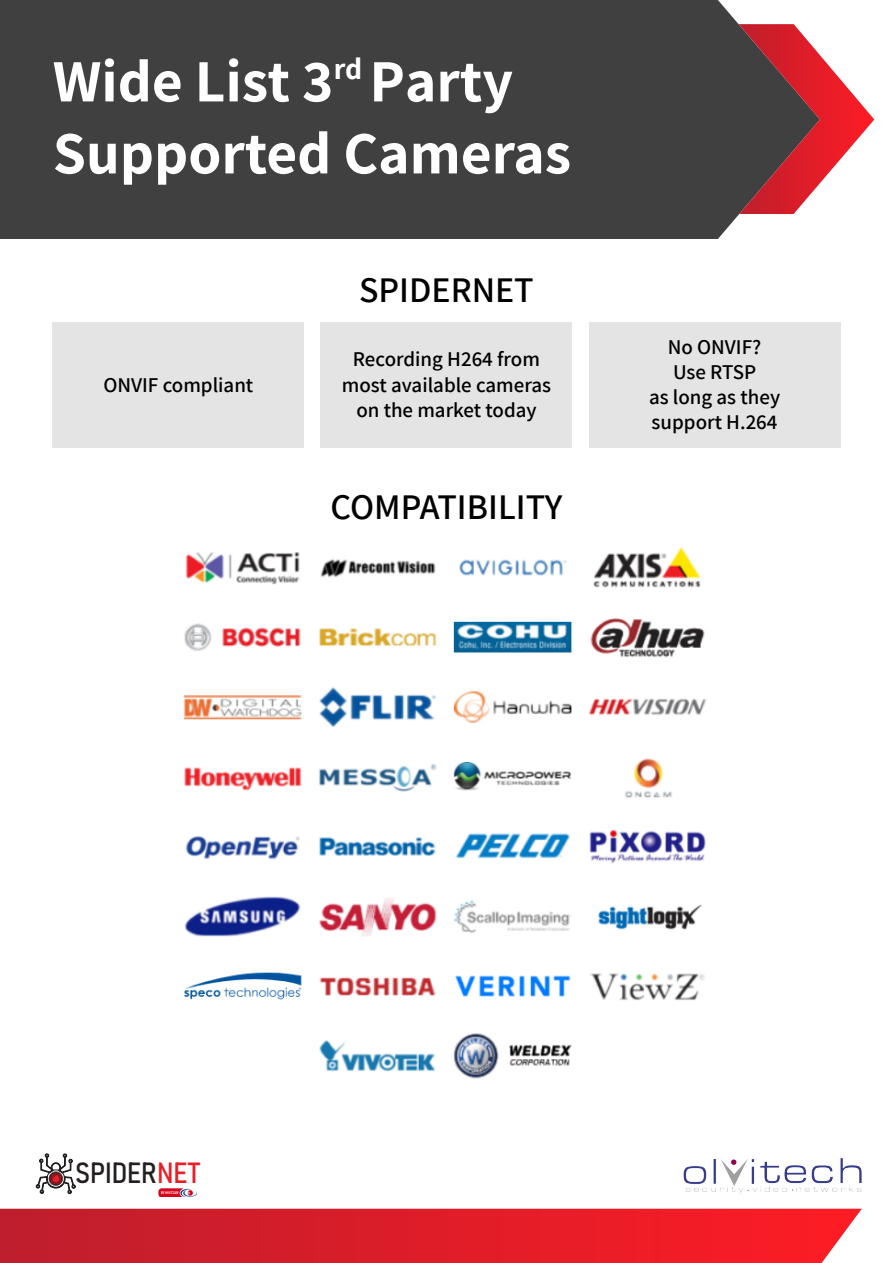
<style>
.page{position:relative;width:893px;height:1263px;background:#fff}
.page>*{position:absolute;margin:0;border:0;box-sizing:border-box;transform-origin:0 0}
.t1{font:700 60px/72px "Assistant";color:#fff}
.t2{font:600 36px "Assistant";color:#000}
.t3{font:700 30px "Assistant";color:#fff}
.t4{font:28.8px "Bahnschrift";color:#231f20}
.t5{font:600 21px/25.2px "Assistant";color:#000;text-align:center}
.t6{font:3.75px "Bahnschrift";color:#fff}
.s1{color:#e81f27}
</style>
<div class="page">
<div style="left:0;top:0;width:739px;height:239px;background:#404041"></div>
<svg style="left:738px;top:24px;width:136px;height:190px"></svg>
<div style="left:53px;top:323px;width:251px;height:125px;background:#e4e4e5"></div>
<div style="left:321px;top:323px;width:251px;height:125px;background:#e4e4e5"></div>
<div style="left:589px;top:323px;width:251px;height:125px;background:#e4e4e5"></div>
<img style="left:183px;top:547px;width:523px;height:532px">
<svg style="left:0;top:1209px;width:862px;height:54px;background:#de222d"></svg>
<img style="left:158px;top:1188px;width:40px;height:9px">
<svg style="left:36px;top:1153px;width:40px;height:42px"></svg>
<img style="left:684px;top:1158px;width:178px;height:36px">
<h3 class="t3" style="left:334px;top:48px;width:30px">rd</h3>
<h1 class="t1" style="left:53px;top:43px;width:520px">Wide List 3 Party<br>Supported Cameras</h1>
<p class="t5" style="left:103px;top:371px;width:151px">ONVIF compliant</p>
<h2 class="t2" style="left:359px;top:265px;width:176px">SPIDERNET</h2>
<p class="t5" style="left:342px;top:346px;width:211px">Recording H264 from most available cameras on the market today</p>
<p class="t5" style="left:649px;top:333px;width:133px">No ONVIF?<br>Use RTSP<br>as long as they support H.264</p>
<h2 class="t2" style="left:331px;top:482px;width:233px">COMPATIBILITY</h2>
<h3 class="t4" style="left:75px;top:1151px;width:126px">SPIDER<span class="s1">NET</span></h3>
<p class="t6" style="left:161px;top:1190px;width:19px">BY MIVTZAR</p>
</div>
